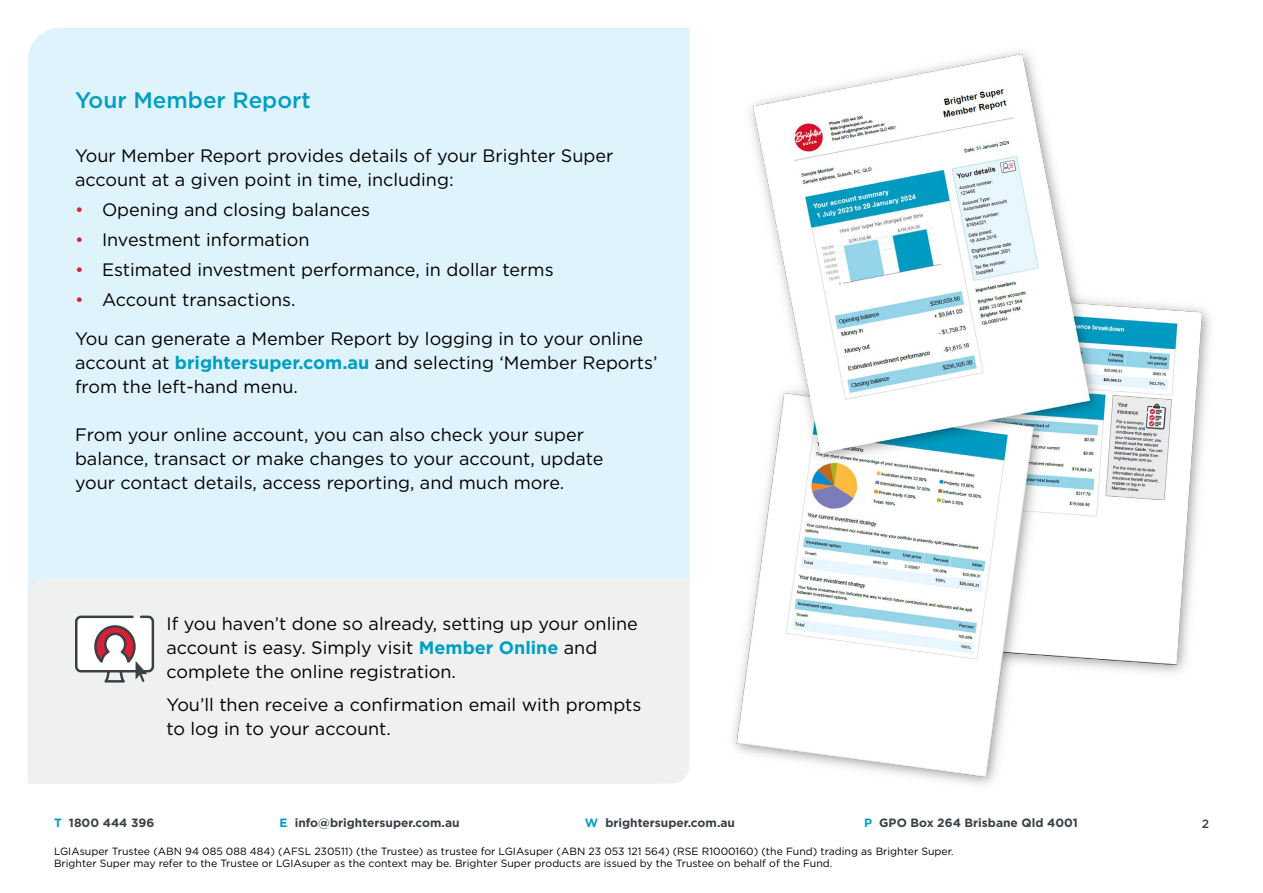
<style>
.page{position:relative;width:1263px;height:893px;background:#fff}
.page>*{position:absolute;margin:0;border:0;box-sizing:border-box;transform-origin:0 0}
.t1{font:500 22.5px "Gotham";color:#009fc0}
.t2{font:18px/24px "Gotham";color:#000}
.t3{font:700 12px "Gotham";color:#394048}
.t4{font:500 12px "Gotham";color:#394048}
.t5{font:10.5px/12.6px "Gotham";color:#000}
.s1{color:#da2037}
.s2{font-weight:700;color:#009fc0}
.s3{color:#009fc0}
</style>
<div class="page">
<div style="left:28px;top:28px;width:661px;height:550px;background:#dff3fd"></div>
<div style="left:28px;top:578px;width:661px;height:206px;background:#eff0f0"></div>
<svg style="left:74px;top:614px;width:81px;height:70px"></svg>
<img style="left:733px;top:51px;width:477px;height:734px">
<p class="t1" style="left:75px;top:85px;width:237px">Your Member Report</p>
<p class="t2" style="left:75px;top:143px;width:540px">Your Member Report provides details of your Brighter Super account at a given point in time, including:</p>
<p class="t2" style="left:75px;top:197px;width:297px"><span class="s1">•</span> Opening and closing balances</p>
<p class="t2" style="left:75px;top:227px;width:236px"><span class="s1">•</span> Investment information</p>
<p class="t2" style="left:75px;top:257px;width:480px"><span class="s1">•</span> Estimated investment performance, in dollar terms</p>
<p class="t2" style="left:75px;top:280px;width:570px;line-height:39px"><span class="s1">•</span> Account transactions.<br>You can generate a Member Report by logging in to your online</p>
<p class="t2" style="left:75px;top:350px;width:584px">account at <span class="s2">brightersuper.com.au</span> and selecting ‘Member Reports’ from the left-hand menu.</p>
<p class="t2" style="left:75px;top:422px;width:530px">From your online account, you can also check your super balance, transact or make changes to your account, update your contact details, access reporting, and much more.</p>
<p class="t2" style="left:166px;top:611px;width:473px">If you haven’t done so already, setting up your online account is easy. Simply visit <span class="s2">Member Online</span> and complete the online registration.</p>
<p class="t2" style="left:166px;top:692px;width:477px">You’ll then receive a confirmation email with prompts to log in to your account.</p>
<p class="t3" style="left:54px;top:815px;width:102px"><span class="s3">T</span> 1800 444 396</p>
<p class="t3" style="left:279px;top:815px;width:182px"><span class="s3">E</span> info@brightersuper.com.au</p>
<p class="t3" style="left:585px;top:815px;width:152px"><span class="s3">W</span> brightersuper.com.au</p>
<p class="t3" style="left:864px;top:815px;width:215px"><span class="s3">P</span> GPO Box 264 Brisbane Qld 4001</p>
<p class="t5" style="left:54px;top:845px;width:901px">LGIAsuper Trustee (ABN 94 085 088 484) (AFSL 230511) (the Trustee) as trustee for LGIAsuper (ABN 23 053 121 564) (RSE R1000160) (the Fund) trading as Brighter Super.<br>Brighter Super may refer to the Trustee or LGIAsuper as the context may be. Brighter Super products are issued by the Trustee on behalf of the Fund.</p>
<p class="t4" style="left:1202px;top:815px;width:9px">2</p>
</div>
